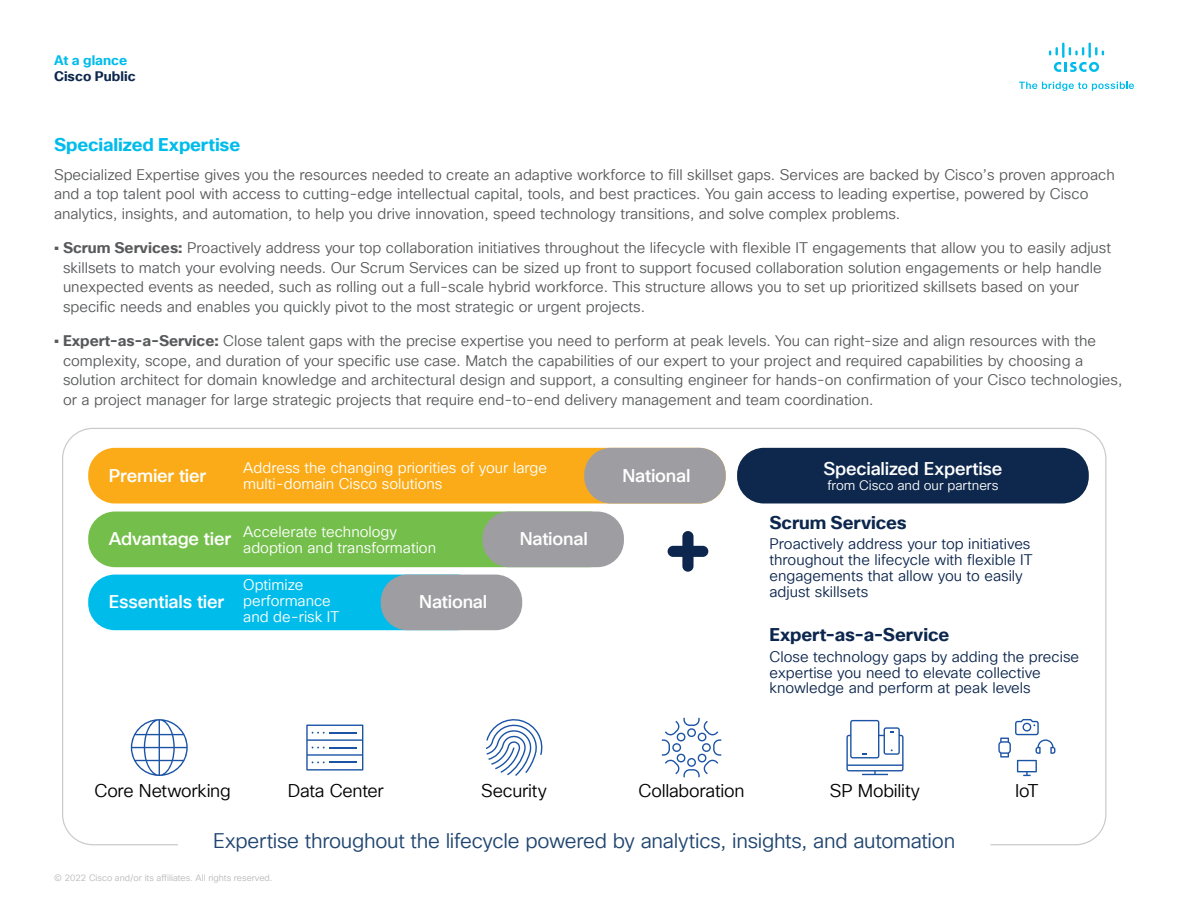
<style>
.page{position:relative;width:1188px;height:918px;background:#fff}
.page>*{position:absolute;margin:0;border:0;box-sizing:border-box;transform-origin:0 0}
.t1{font:20.7px "Cisco Sans TT Light";letter-spacing:-.015em;color:#1f4570}
.t2{font:500 18px "Cisco Sans TT";letter-spacing:-.01em;color:#fff}
.t3{font:18px "Cisco Sans TT Light";letter-spacing:-.01em;color:#000}
.t4{font:700 18px "Cisco Sans TT";letter-spacing:-.005em;color:#0c264d}
.t5{font:700 18px "Cisco Sans TT";letter-spacing:-.005em;color:#00bceb}
.t6{font:15px/19.5px "Cisco Sans TT Light";color:#58595b}
.t7{font:15px/15.8px "Cisco Sans TT Light";color:#0c264d}
.t8{font:15px/15.8px "Cisco Sans TT Light";color:#fff}
.t9{font:700 13.5px "Cisco Sans TT";color:#0d274d}
.t10{font:700 13.5px "Cisco Sans TT";color:#00bceb}
.t11{font:13.35px "Cisco Sans TT Light";color:#fff}
.t12{font:9px "Cisco Sans TT Light";color:#b8b8b8}
.s1{font-family:"Cisco Sans TT";font-weight:700}
</style>
<div class="page">
<svg style="left:1019px;top:82px;width:115px;height:9px"></svg>
<svg style="left:1049px;top:43px;width:55px;height:29px"></svg>
<div style="left:737px;top:448px;width:352px;height:55px;background:#0d274d;border-radius:27px"></div>
<svg style="left:668px;top:531px;width:40px;height:41px"></svg>
<div style="left:88px;top:448px;width:638px;height:55px;background:#fbab18;border-radius:27px"></div>
<div style="left:584px;top:448px;width:142px;height:55px;background:#9e9da2;border-radius:27px"></div>
<div style="left:88px;top:512px;width:528px;height:55px;background:#74bf4b;border-radius:27px"></div>
<div style="left:483px;top:512px;width:141px;height:55px;background:#9e9da2;border-radius:27px"></div>
<div style="left:88px;top:575px;width:395px;height:55px;background:#00bceb;border-radius:27px"></div>
<div style="left:381px;top:575px;width:141px;height:55px;background:#9e9da2;border-radius:27px"></div>
<svg style="left:131px;top:719px;width:57px;height:57px"></svg>
<svg style="left:306px;top:725px;width:57px;height:46px"></svg>
<svg style="left:486px;top:719px;width:57px;height:57px"></svg>
<svg style="left:662px;top:718px;width:59px;height:59px"></svg>
<svg style="left:846px;top:720px;width:58px;height:55px"></svg>
<svg style="left:998px;top:719px;width:57px;height:57px"></svg>
<p class="t10" style="left:54px;top:51px;width:75px">At a glance</p>
<p class="t9" style="left:54px;top:67px;width:83px">Cisco Public</p>
<p class="t5" style="left:54px;top:133px;width:188px">Specialized Expertise</p>
<p class="t6" style="left:54px;top:165px;width:1062px">Specialized Expertise gives you the resources needed to create an adaptive workforce to fill skillset gaps. Services are backed by Cisco’s proven approach and a top talent pool with access to cutting-edge intellectual capital, tools, and best practices. You gain access to leading expertise, powered by Cisco analytics, insights, and automation, to help you drive innovation, speed technology transitions, and solve complex problems.</p>
<p class="t6" style="left:63px;top:239px;width:1050px;text-indent:-9px"><span class="s1">• Scrum Services:</span> Proactively address your top collaboration initiatives throughout the lifecycle with flexible IT engagements that allow you to easily adjust skillsets to match your evolving needs. Our Scrum Services can be sized up front to support focused collaboration solution engagements or help handle unexpected events as needed, such as rolling out a full-scale hybrid workforce. This structure allows you to set up prioritized skillsets based on your specific needs and enables you quickly pivot to the most strategic or urgent projects.</p>
<p class="t6" style="left:63px;top:332px;width:1061px;text-indent:-9px"><span class="s1">• Expert-as-a-Service:</span> Close talent gaps with the precise expertise you need to perform at peak levels. You can right-size and align resources with the complexity, scope, and duration of your specific use case. Match the capabilities of our expert to your project and required capabilities by choosing a solution architect for domain knowledge and architectural design and support, a consulting engineer for hands-on confirmation of your Cisco technologies, or a project manager for large strategic projects that require end-to-end delivery management and team coordination.</p>
<p class="t2" style="left:109px;top:464px;width:99px">Premier tier</p>
<p class="t8" style="left:243px;top:461px;width:305px">Address the changing priorities of your large multi-domain Cisco solutions</p>
<p class="t2" style="left:109px;top:527px;width:124px">Advantage tier</p>
<p class="t8" style="left:243px;top:524px;width:194px">Accelerate technology adoption and transformation</p>
<p class="t2" style="left:109px;top:590px;width:117px">Essentials tier</p>
<p class="t8" style="left:243px;top:577px;width:97px">Optimize performance and de-risk IT</p>
<p class="t2" style="left:419px;top:590px;width:70px">National</p>
<p class="t2" style="left:520px;top:527px;width:70px">National</p>
<p class="t2" style="left:622px;top:464px;width:70px">National</p>
<p class="t2" style="left:823px;top:457px;width:181px">Specialized Expertise</p>
<p class="t11" style="left:827px;top:476px;width:173px">from Cisco and our partners</p>
<p class="t4" style="left:770px;top:510px;width:139px">Scrum Services</p>
<p class="t7" style="left:770px;top:537px;width:265px">Proactively address your top initiatives throughout the lifecycle with flexible IT engagements that allow you to easily adjust skillsets</p>
<p class="t4" style="left:770px;top:623px;width:181px">Expert-as-a-Service</p>
<p class="t7" style="left:770px;top:649px;width:311px">Close technology gaps by adding the precise expertise you need to elevate collective knowledge and perform at peak levels</p>
<p class="t3" style="left:94px;top:779px;width:138px">Core Networking</p>
<p class="t3" style="left:288px;top:779px;width:98px">Data Center</p>
<p class="t3" style="left:481px;top:779px;width:67px">Security</p>
<p class="t3" style="left:639px;top:779px;width:107px">Collaboration</p>
<p class="t3" style="left:830px;top:779px;width:91px">SP Mobility</p>
<p class="t3" style="left:1015px;top:779px;width:25px">IoT</p>
<h1 class="t1" style="left:213px;top:827px;width:744px">Expertise throughout the lifecycle powered by analytics, insights, and automation</h1>
<p class="t12" style="left:54px;top:872px;width:220px">© 2022 Cisco and/or its affiliates. All rights reserved.</p>
</div>
